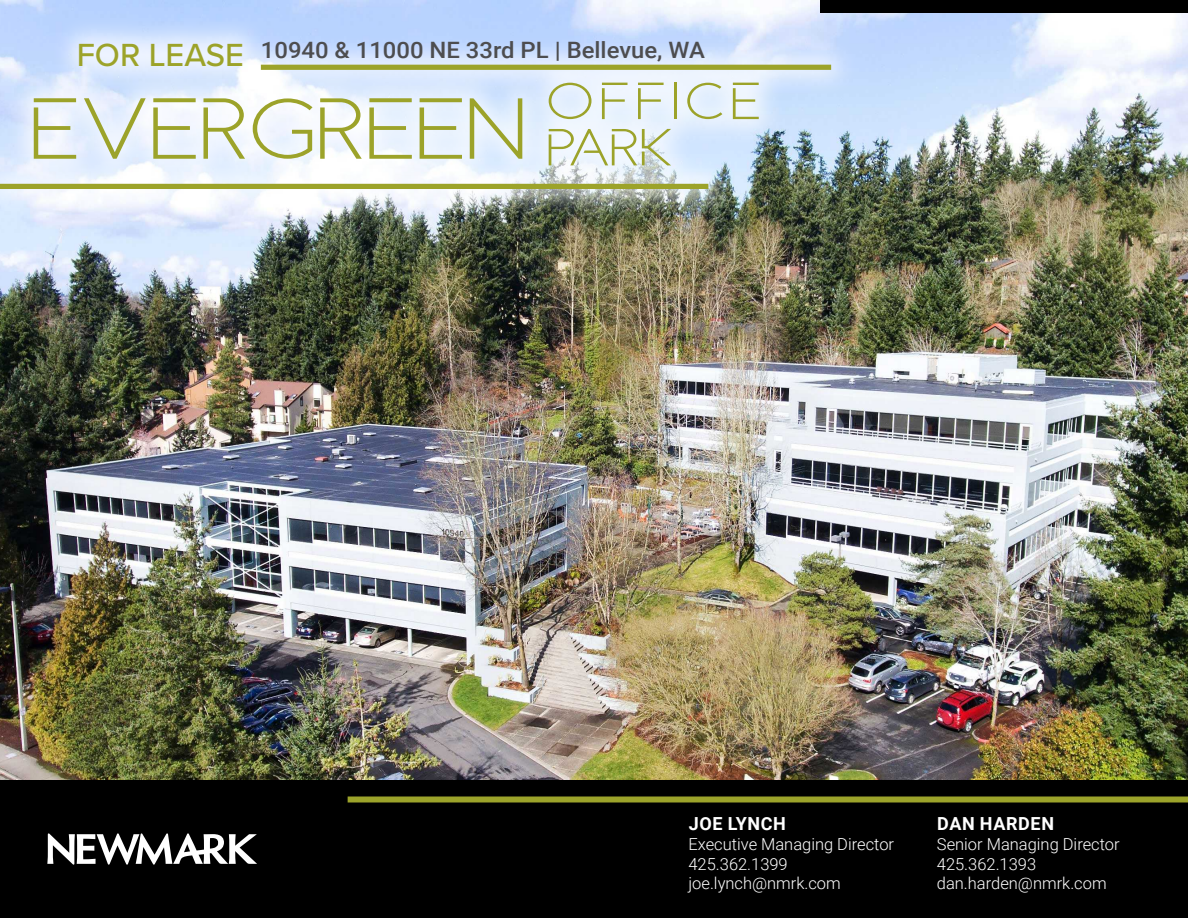
<style>
.page{position:relative;width:1188px;height:918px;background:#fff}
.page>*{position:absolute;margin:0;border:0;box-sizing:border-box;transform-origin:0 0}
.t1{font:82.2px "Basicaline";color:#9ca32a;scale:1.16 1}
.t2{font:49.65px/46.3px "Basicaline";letter-spacing:.1em;color:#9ca32a;scale:1.18 1}
.t3{font:500 33.15px "Proxima Nova";color:#9ca32a}
.t4{font:500 22.5px "Roboto";color:#4d4d4f;scale:1.06 1}
.t5{font:700 18px "Roboto";letter-spacing:.035em;color:#fff}
.t6{font:300 16.5px/19.8px "Roboto";color:#fff}
</style>
<div class="page">
<div style="left:0;top:776px;width:1188px;height:142px;background:#000"></div>
<img style="left:0;top:0;width:1188px;height:780px">
<div style="left:348px;top:796px;width:840px;height:6px;background:#9ca32a"></div>
<div style="left:0;top:16px;width:859px;height:202px;background:#fff;opacity:.75"></div>
<div style="left:261px;top:65px;width:570px;height:5px;background:#9ca32a"></div>
<div style="left:0;top:184px;width:708px;height:5px;background:#9ca32a"></div>
<div style="left:820px;top:0;width:368px;height:13px;background:#000"></div>
<svg style="left:47px;top:833px;width:210px;height:32px"></svg>
<h3 class="t3" style="left:77px;top:31px;width:169px">FOR LEASE</h3>
<h3 class="t4" style="left:261px;top:34px;width:420px">10940 &amp; 11000 NE 33rd PL | Bellevue, WA</h3>
<h1 class="t1" style="left:30px;top:75px;width:429px">EVERGREEN</h1>
<h2 class="t2" style="left:546px;top:78px;width:184px">OFFICE<br>PARK</h2>
<p class="t5" style="left:689px;top:811px;width:99px">JOE LYNCH</p>
<p class="t6" style="left:688px;top:833px;width:207px">Executive Managing Director<br>425.362.1399 joe.lynch@nmrk.com</p>
<p class="t5" style="left:937px;top:811px;width:118px">DAN HARDEN</p>
<p class="t6" style="left:937px;top:833px;width:184px">Senior Managing Director<br>425.362.1393 dan.harden@nmrk.com</p>
</div>
